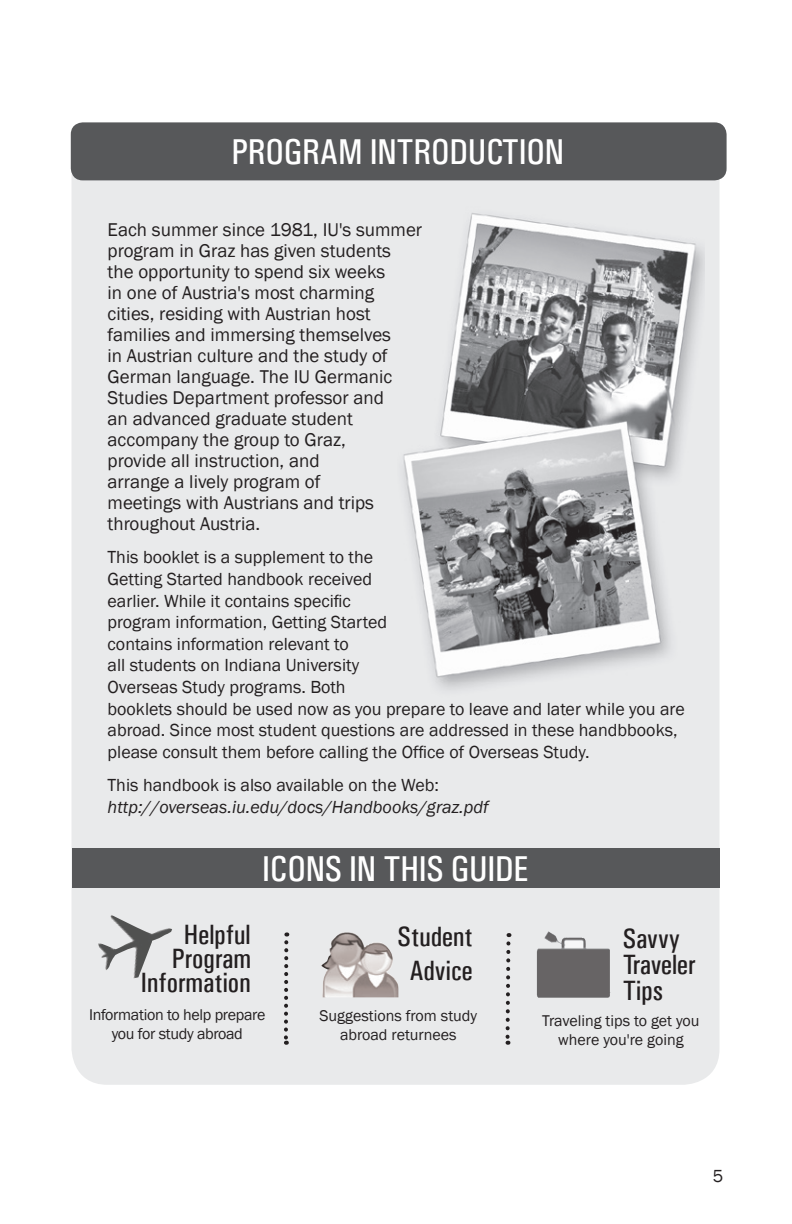
<style>
.page{position:relative;width:792px;height:1224px;background:#fff}
.page>*{position:absolute;margin:0;border:0;box-sizing:border-box;transform-origin:0 0}
.Box_Header{font:36px "Univers Condensed";letter-spacing:-.01em;color:#fff}
.Box_Header_-_No_TOC{font:36px "Univers Condensed";letter-spacing:-.01em;color:#fff}
.Main_Header_-_No_lin{font:28px/26px "Univers Condensed";color:#231f20}
.Body_Text{font:19px/21px "Franklin Gothic";color:#231f20}
.Body_Text-2{font:18px/21.6px "Franklin Gothic";color:#231f20}
.Body_Text-3{font:italic 18px/21.6px "Franklin Gothic";color:#231f20}
.Body_Text-4{font:16px/19.2px "Franklin Gothic";color:#231f20;text-align:center}
.Body_Text-5{font:16px/19.2px "Franklin Gothic";letter-spacing:-.02em;color:#231f20;text-align:center}
.s1{font-style:normal}
</style>
<div class="page">
<div style="left:72px;top:142px;width:648px;height:943px;background:#e9eaeb;border-radius:36px"></div>
<img style="left:403px;top:213px;width:302px;height:477px">
<div style="left:71px;top:122px;width:656px;height:58px;background:#57585a;border-radius:12px"></div>
<img style="left:321px;top:932px;width:78px;height:65px">
<div style="left:72px;top:848px;width:648px;height:40px;background:#57585a"></div>
<img style="left:537px;top:931px;width:73px;height:67px">
<svg style="left:505px;top:933px;width:7px;height:112px"></svg>
<svg style="left:284px;top:942px;width:4px;height:103px"></svg>
<img style="left:98px;top:915px;width:74px;height:64px">
<p class="Box_Header" style="left:232px;top:130px;width:334px">PROGRAM INTRODUCTION</p>
<p class="Body_Text" style="left:108px;top:219px;width:316px">Each summer since 1981, IU's summer program in Graz has given students<br>the opportunity to spend six weeks<br>in one of Austria's most charming cities, residing with Austrian host families and immersing themselves<br>in Austrian culture and the study of<br>German language. The IU Germanic<br>Studies Department professor and<br>an advanced graduate student accompany the group to Graz,<br>provide all instruction, and<br>arrange a lively program of<br>meetings with Austrians and trips throughout Austria.</p>
<p class="Body_Text-2" style="left:108px;top:547px;width:579px">This booklet is a supplement to the<br>Getting Started handbook received<br>earlier. While it contains specific<br>program information, Getting Started<br>contains information relevant to<br>all students on Indiana University<br>Overseas Study programs. Both<br>booklets should be used now as you prepare to leave and later while you are abroad. Since most student questions are addressed in these handbbooks, please consult them before calling the Office of Overseas Study.</p>
<p class="Body_Text-3" style="left:108px;top:775px;width:382px"><span class="s1">This handbook is also available on the Web: </span>http://overseas.iu.edu/docs/Handbooks/graz.pdf</p>
<p class="Box_Header_-_No_TOC" style="left:262px;top:847px;width:268px">ICONS IN THIS GUIDE</p>
<p class="Main_Header_-_No_lin" style="left:141px;top:922px;width:111px;line-height:24px;text-align:right">Helpful<br>Program<br>Information</p>
<p class="Body_Text-5" style="left:89px;top:1005px;width:178px">Information to help prepare you for study abroad</p>
<p class="Main_Header_-_No_lin" style="left:398px;top:924px;width:77px">Student</p>
<p class="Main_Header_-_No_lin" style="left:410px;top:958px;width:65px">Advice</p>
<p class="Main_Header_-_No_lin" style="left:623px;top:925px;width:75px">Savvy<br>Traveler<br>Tips</p>
<p class="Body_Text-4" style="left:320px;top:1006px;width:159px">Suggestions from study abroad returnees</p>
<p class="Body_Text-4" style="left:542px;top:1011px;width:159px">Traveling tips to get you where you're going</p>
<p class="Body_Text-2" style="left:713px;top:1165px;width:12px">5</p>
</div>
